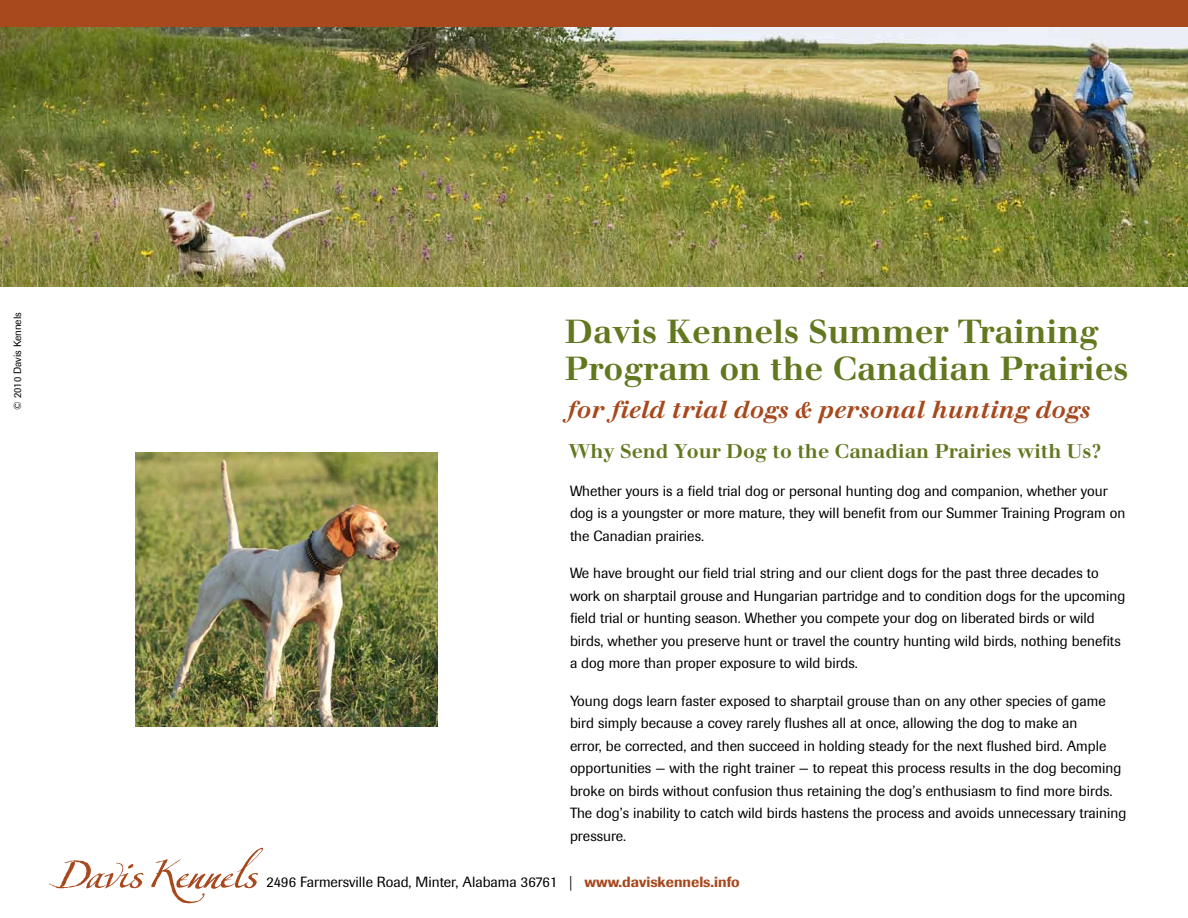
<style>
.page{position:relative;width:1188px;height:918px;background:#fff}
.page>*{position:absolute;margin:0;border:0;box-sizing:border-box;transform-origin:0 0}
.t1{font:60px "Konstantin Aa";color:#a7481d}
.t2{font:700 32.7px/37.5px "Walbaum";color:#61781f}
.t3{font:italic 700 24px "Walbaum";color:#a7481d}
.t4{font:700 19.5px "Walbaum";color:#61781f}
.t5{font:14.7px/22.5px "Imago";color:#000}
.t6{font:10.5px "Imago";color:#000}
.s1{font-weight:500;color:#a7481d}
</style>
<div class="page">
<img style="left:0;top:27px;width:1188px;height:259px">
<img style="left:135px;top:452px;width:302px;height:274px">
<div style="left:0;top:0;width:1188px;height:27px;background:#a7481d"></div>
<p class="t6" style="left:11px;top:410px;width:99px;rotate:-90deg">© 2010 Davis Kennels</p>
<h2 class="t2" style="left:565px;top:312px;width:565px">Davis Kennels Summer Training<br>Program on the Canadian Prairies</h2>
<h3 class="t3" style="left:567px;top:395px;width:525px">for field trial dogs &amp; personal hunting dogs</h3>
<h3 class="t4" style="left:568px;top:440px;width:534px">Why Send Your Dog to the Canadian Prairies with Us?</h3>
<p class="t5" style="left:570px;top:480px;width:557px">Whether yours is a field trial dog or personal hunting dog and companion, whether your dog is a youngster or more mature, they will benefit from our Summer Training Program on the Canadian prairies.</p>
<p class="t5" style="left:570px;top:562px;width:557px">We have brought our field trial string and our client dogs for the past three decades to work on sharptail grouse and Hungarian partridge and to condition dogs for the upcoming field trial or hunting season. Whether you compete your dog on liberated birds or wild birds, whether you preserve hunt or travel the country hunting wild birds, nothing benefits a dog more than proper exposure to wild birds.</p>
<p class="t5" style="left:570px;top:690px;width:558px">Young dogs learn faster exposed to sharptail grouse than on any other species of game bird simply because a covey rarely flushes all at once, allowing the dog to make an<br>error, be corrected, and then succeed in holding steady for the next flushed bird. Ample opportunities — with the right trainer — to repeat this process results in the dog becoming broke on birds without confusion thus retaining the dog’s enthusiasm to find more birds.<br>The dog’s inability to catch wild birds hastens the process and avoids unnecessary training pressure.</p>
<h1 class="t1" style="left:54px;top:831px;width:203px">Davis Kennels</h1>
<p class="t5" style="left:266px;top:871px;width:475px">2496 Farmersville Road, Minter, Alabama 36761 | <span class="s1">www.daviskennels.info</span></p>
</div>
